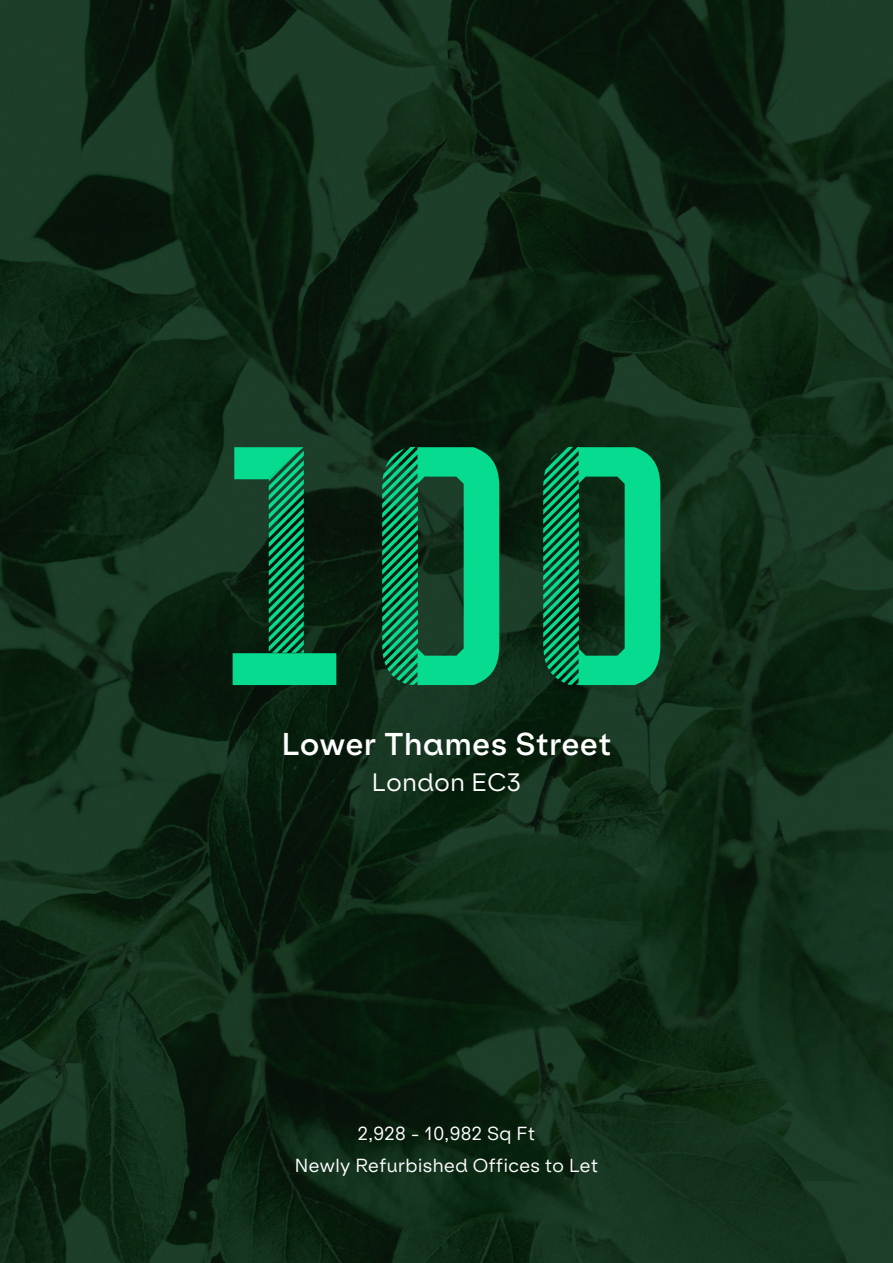
<style>
.page{position:relative;width:893px;height:1263px;background:#fff}
.page>*{position:absolute;margin:0;border:0;box-sizing:border-box;transform-origin:0 0}
.t1{font:600 30px "ES Klarheit Kurrent";letter-spacing:.025em;color:#fff}
.t2{font:24px "ES Klarheit Kurrent";letter-spacing:.025em;color:#fff}
.t3{font:18px/31.5px "ES Klarheit Kurrent";letter-spacing:.025em;color:#fff;text-align:center}
</style>
<div class="page">
<img style="left:0;top:0;width:893px;height:1263px">
<svg style="left:233px;top:447px;width:427px;height:238px;background:#0c6c44"></svg>
<h1 class="t1" style="left:282px;top:719px;width:331px">Lower Thames Street</h1>
<h2 class="t2" style="left:372px;top:763px;width:151px">London EC3</h2>
<p class="t3" style="left:295px;top:1116px;width:305px">2,928 - 10,982 Sq Ft<br>Newly Refurbished Offices to Let</p>
</div>
